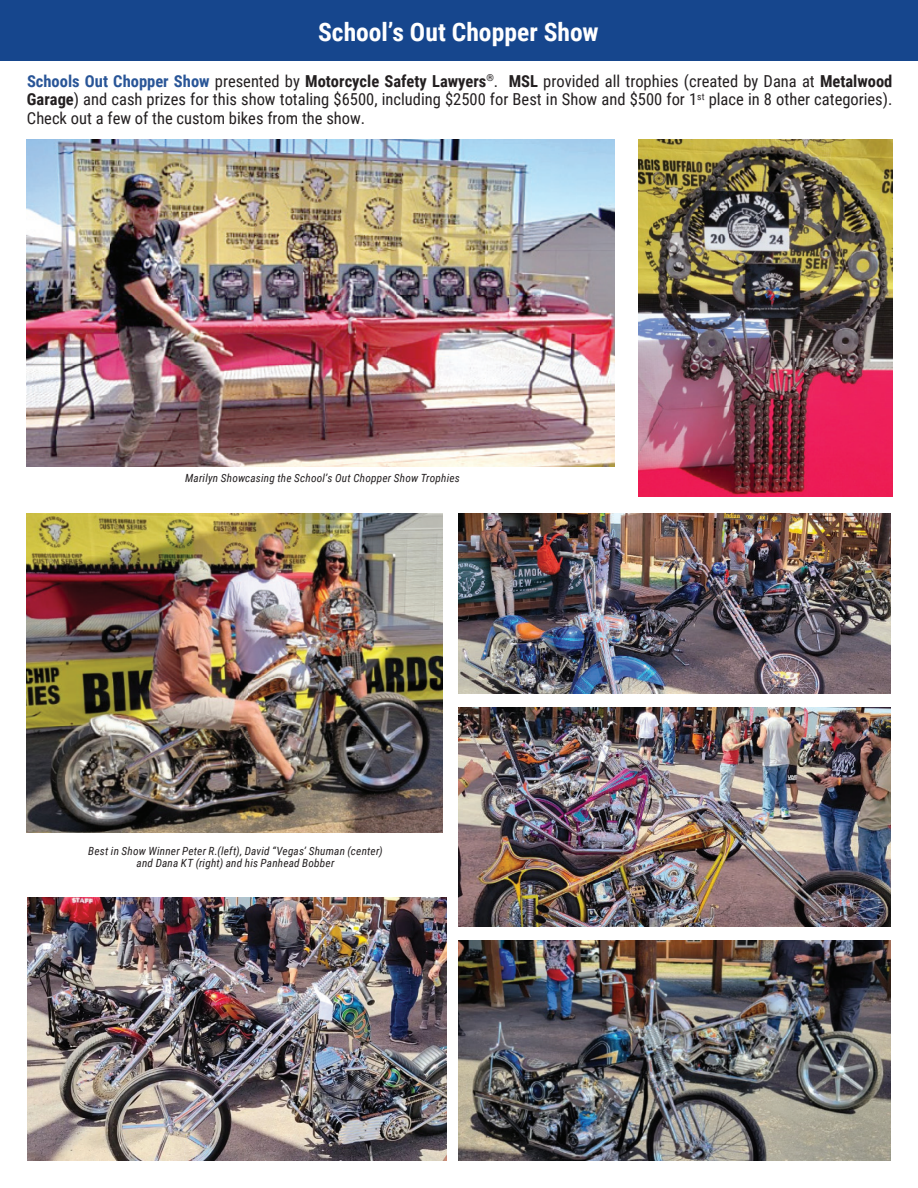
<style>
.page{position:relative;width:918px;height:1188px;background:#fff}
.page>*{position:absolute;margin:0;border:0;box-sizing:border-box;transform-origin:0 0}
.t1{font:700 25.5px "Roboto Condensed";color:#fff}
.t2{font:16.5px/18.8px "Roboto Condensed";color:#231f20;text-align:justify}
.t3{font:italic 11.25px/12.1px "Roboto Condensed";letter-spacing:.02em;color:#231f20;text-align:center}
.s1{font-weight:700;color:#295597}
.s2{font-weight:700}
</style>
<div class="page">
<div style="left:0;top:0;width:918px;height:61px;background:#16468d"></div>
<img style="left:27px;top:140px;width:588px;height:327px">
<img style="left:639px;top:140px;width:253px;height:356px">
<img style="left:458px;top:513px;width:432px;height:180px">
<img style="left:458px;top:707px;width:432px;height:219px">
<img style="left:458px;top:941px;width:432px;height:220px">
<img style="left:28px;top:897px;width:418px;height:264px">
<img style="left:26px;top:513px;width:417px;height:320px">
<h1 class="t1" style="left:318px;top:14px;width:282px">School’s Out Chopper Show</h1>
<p class="t2" style="left:27px;top:73px;width:867px"><span class="s1">Schools Out Chopper Show</span> presented by <span class="s2">Motorcycle Safety Lawyers</span><sup>®</sup>. <span class="s2">MSL</span> provided all trophies (created by Dana at <span class="s2">Metalwood Garage</span>) and cash prizes for this show totaling $6500, including $2500 for Best in Show and $500 for 1<sup>st</sup> place in 8 other categories).<br>Check out a few of the custom bikes from the show.</p>
<p class="t3" style="left:185px;top:473px;width:276px">Marilyn Showcasing the School’s Out Chopper Show Trophies</p>
<p class="t3" style="left:88px;top:845px;width:296px">Best in Show Winner Peter R.(left), David “Vegas’ Shuman (center) and Dana KT (right) and his Panhead Bobber</p>
</div>
